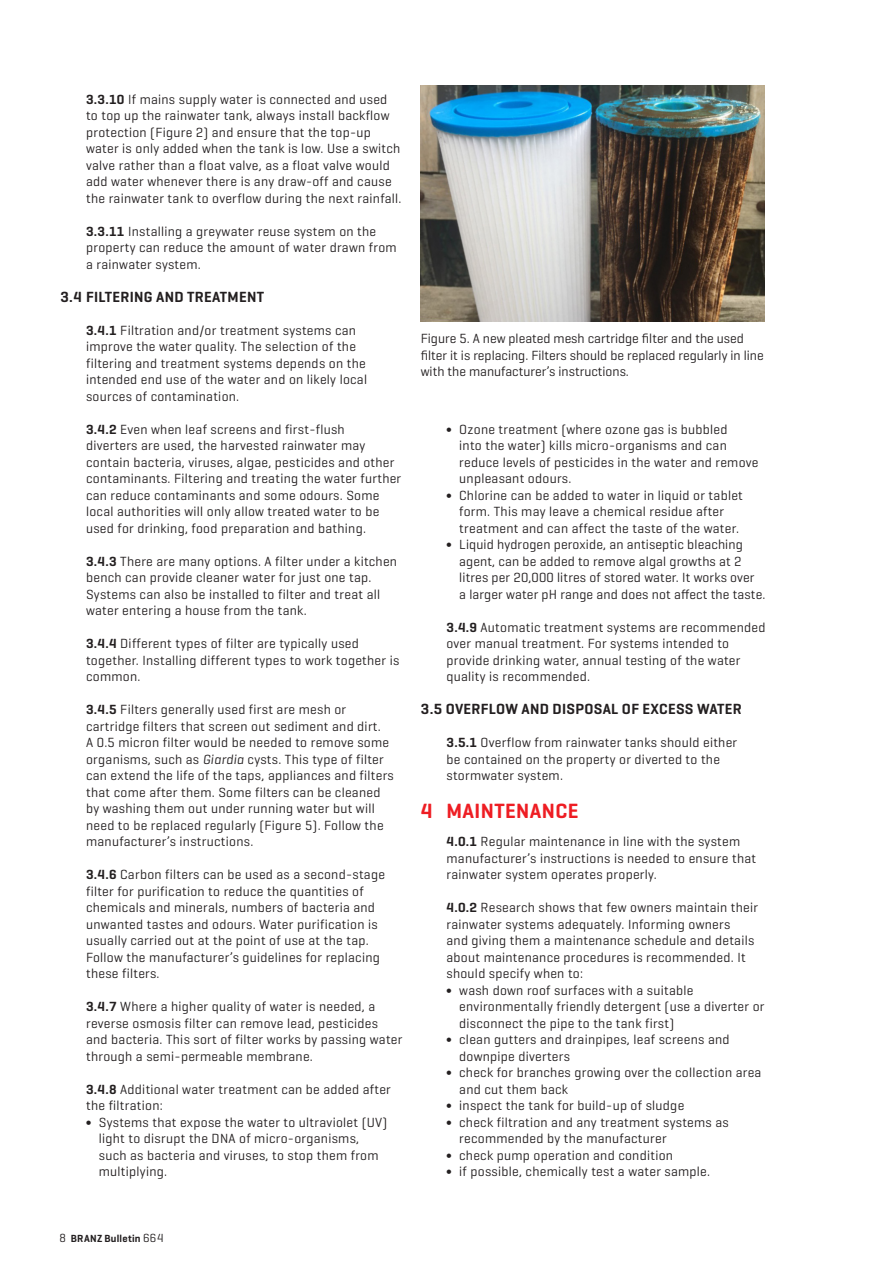
<style>
.page{position:relative;width:893px;height:1263px;background:#fff}
.page>*{position:absolute;margin:0;border:0;box-sizing:border-box;transform-origin:0 0}
.heading{font:600 21px "Geogrotesque";letter-spacing:.02em;color:#ee1d23}
.subhead{font:600 15px "Geogrotesque";letter-spacing:.02em;color:#231f20}
.body_text{font:13.5px/16.5px "Geogrotesque";letter-spacing:.02em;color:#231f20}
.body_text-2{font:13.5px/16.5px "Geogrotesque";color:#231f20}
.t1{font:600 10.5px "Geogrotesque";letter-spacing:.03em;color:#231f20}
.s1{font-weight:600}
.s2{font-style:italic}
.s3{font-weight:400;font-size:12px}
</style>
<div class="page">
<img style="left:421px;top:85px;width:343px;height:236px">
<p class="body_text" style="left:86px;top:90px;width:317px"><span class="s1">3.3.10</span> If mains supply water is connected and used to top up the rainwater tank, always install backflow protection (Figure 2) and ensure that the top-up water is only added when the tank is low. Use a switch valve rather than a float valve, as a float valve would add water whenever there is any draw-off and cause the rainwater tank to overflow during the next rainfall.</p>
<p class="body_text" style="left:86px;top:222px;width:312px"><span class="s1">3.3.11</span> Installing a greywater reuse system on the property can reduce the amount of water drawn from a rainwater system.</p>
<p class="subhead" style="left:61px;top:287px;width:205px">3.4 FILTERING AND TREATMENT</p>
<p class="body_text" style="left:86px;top:321px;width:283px"><span class="s1">3.4.1</span> Filtration and/or treatment systems can improve the water quality. The selection of the filtering and treatment systems depends on the intended end use of the water and on likely local sources of contamination.</p>
<p class="body_text" style="left:86px;top:420px;width:317px"><span class="s1">3.4.2</span> Even when leaf screens and first-flush<br>diverters are used, the harvested rainwater may contain bacteria, viruses, algae, pesticides and other contaminants. Filtering and treating the water further can reduce contaminants and some odours. Some local authorities will only allow treated water to be used for drinking, food preparation and bathing.</p>
<p class="body_text" style="left:86px;top:552px;width:312px"><span class="s1">3.4.3</span> There are many options. A filter under a kitchen bench can provide cleaner water for just one tap.<br>Systems can also be installed to filter and treat all water entering a house from the tank.</p>
<p class="body_text" style="left:86px;top:635px;width:315px"><span class="s1">3.4.4</span> Different types of filter are typically used together. Installing different types to work together is common.</p>
<p class="body_text" style="left:86px;top:701px;width:309px"><span class="s1">3.4.5</span> Filters generally used first are mesh or cartridge filters that screen out sediment and dirt.<br>A 0.5 micron filter would be needed to remove some organisms, such as <span class="s2">Giardia</span> cysts. This type of filter can extend the life of the taps, appliances and filters that come after them. Some filters can be cleaned by washing them out under running water but will need to be replaced regularly (Figure 5). Follow the manufacturer’s instructions.</p>
<p class="body_text" style="left:86px;top:866px;width:300px"><span class="s1">3.4.6</span> Carbon filters can be used as a second-stage filter for purification to reduce the quantities of chemicals and minerals, numbers of bacteria and unwanted tastes and odours. Water purification is usually carried out at the point of use at the tap.<br>Follow the manufacturer’s guidelines for replacing these filters.</p>
<p class="body_text" style="left:86px;top:998px;width:318px"><span class="s1">3.4.7</span> Where a higher quality of water is needed, a reverse osmosis filter can remove lead, pesticides and bacteria. This sort of filter works by passing water through a semi-permeable membrane.</p>
<p class="body_text" style="left:86px;top:1080px;width:306px"><span class="s1">3.4.8</span> Additional water treatment can be added after the filtration:</p>
<p class="body_text" style="left:99px;top:1113px;width:290px;text-indent:-13px">∫ Systems that expose the water to ultraviolet (UV) light to disrupt the DNA of micro-organisms, such as bacteria and viruses, to stop them from multiplying.</p>
<p class="body_text-2" style="left:421px;top:330px;width:344px">Figure 5. A new pleated mesh cartridge filter and the used filter it is replacing. Filters should be replaced regularly in line with the manufacturer’s instructions.</p>
<p class="body_text" style="left:459px;top:420px;width:301px;text-indent:-13px">∫ Ozone treatment (where ozone gas is bubbled<br>into the water) kills micro-organisms and can reduce levels of pesticides in the water and remove unpleasant odours.</p>
<p class="body_text" style="left:459px;top:486px;width:285px;text-indent:-13px">∫ Chlorine can be added to water in liquid or tablet form. This may leave a chemical residue after treatment and can affect the taste of the water.</p>
<p class="body_text" style="left:459px;top:536px;width:308px;text-indent:-13px">∫ Liquid hydrogen peroxide, an antiseptic bleaching agent, can be added to remove algal growths at 2 litres per 20,000 litres of stored water. It works over<br>a larger water pH range and does not affect the taste.</p>
<p class="body_text" style="left:446px;top:618px;width:320px"><span class="s1">3.4.9</span> Automatic treatment systems are recommended over manual treatment. For systems intended to provide drinking water, annual testing of the water quality is recommended.</p>
<p class="subhead" style="left:421px;top:700px;width:322px">3.5 OVERFLOW AND DISPOSAL OF EXCESS WATER</p>
<p class="body_text" style="left:446px;top:734px;width:292px"><span class="s1">3.5.1</span> Overflow from rainwater tanks should either be contained on the property or diverted to the stormwater system.</p>
<p class="heading" style="left:421px;top:797px;width:159px">4 MAINTENANCE</p>
<p class="body_text" style="left:446px;top:833px;width:311px"><span class="s1">4.0.1</span> Regular maintenance in line with the system manufacturer’s instructions is needed to ensure that rainwater system operates properly.</p>
<p class="body_text" style="left:446px;top:899px;width:313px"><span class="s1">4.0.2</span> Research shows that few owners maintain their rainwater systems adequately. Informing owners<br>and giving them a maintenance schedule and details about maintenance procedures is recommended. It should specify when to:</p>
<p class="body_text" style="left:459px;top:981px;width:307px;text-indent:-13px">∫ wash down roof surfaces with a suitable environmentally friendly detergent (use a diverter or disconnect the pipe to the tank first)</p>
<p class="body_text" style="left:459px;top:1031px;width:272px;text-indent:-13px">∫ clean gutters and drainpipes, leaf screens and downpipe diverters</p>
<p class="body_text" style="left:459px;top:1064px;width:304px;text-indent:-13px">∫ check for branches growing over the collection area and cut them back</p>
<p class="body_text" style="left:446px;top:1097px;width:239px">∫ inspect the tank for build-up of sludge</p>
<p class="body_text" style="left:459px;top:1113px;width:271px;text-indent:-13px">∫ check filtration and any treatment systems as recommended by the manufacturer</p>
<p class="body_text" style="left:446px;top:1146px;width:228px">∫ check pump operation and condition</p>
<p class="body_text" style="left:446px;top:1163px;width:265px">∫ if possible, chemically test a water sample.</p>
<p class="t1" style="left:60px;top:1232px;width:105px"><span class="s3">8</span> BRANZ Bulletin <span class="s3">664</span></p>
</div>
